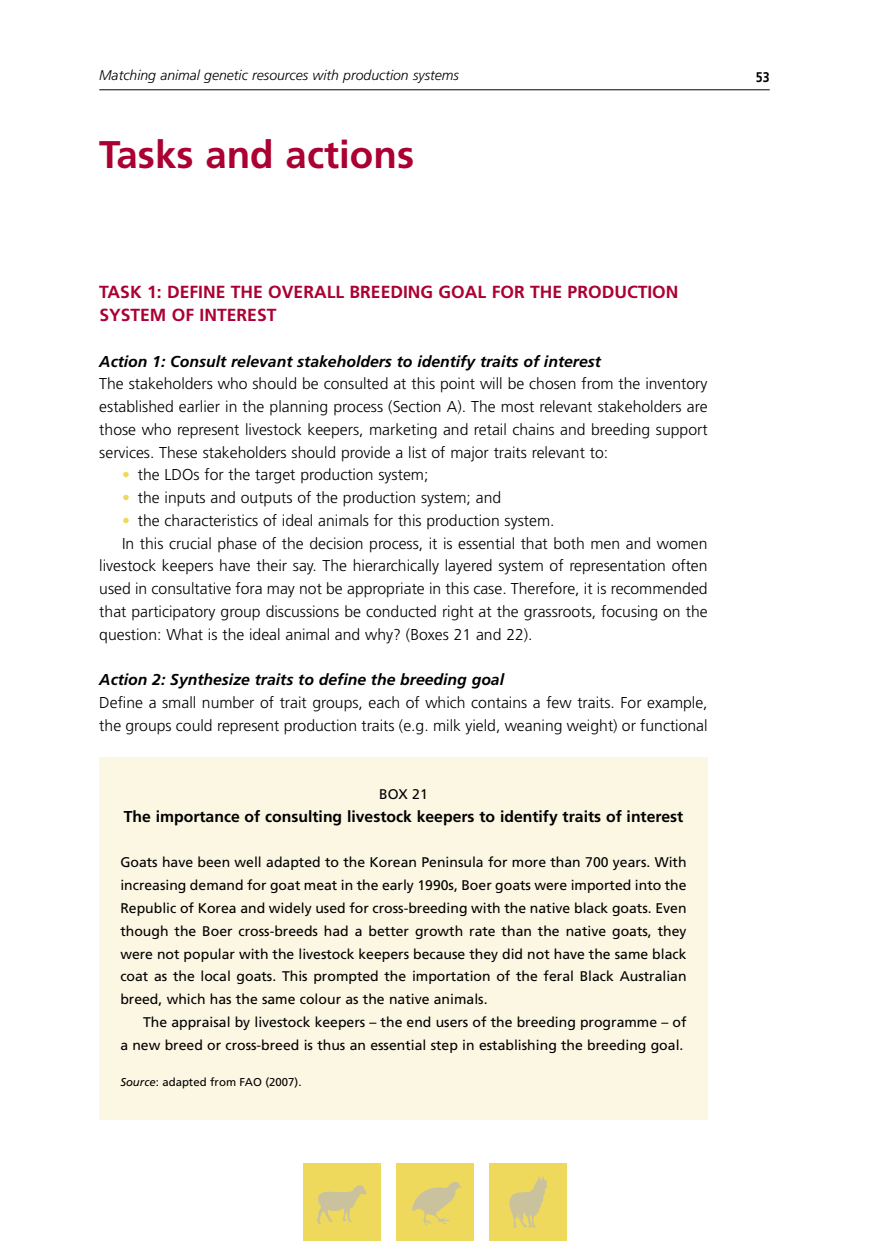
<style>
.page{position:relative;width:874px;height:1241px;background:#fff}
.page>*{position:absolute;margin:0;border:0;box-sizing:border-box;transform-origin:0 0}
.t1{font:700 38.5px "Frutiger LT Std";color:#ab0132}
.t2{font:700 17.5px/22.8px "Frutiger LT Std";color:#ab0132}
.t3{font:300 15.75px/22.8px "Frutiger LT Std";color:#000;text-align:justify}
.t4{font:italic 700 15.75px "Frutiger LT Std";color:#000}
.t5{font:700 15.75px "Frutiger LT Std";color:#000}
.t6{font:14px/22.8px "Frutiger LT Std";color:#000;text-align:justify}
.t7{font:italic 300 14px "Frutiger LT Std";color:#000}
.t8{font:700 14px "Frutiger LT Std";color:#000;scale:.88 1}
.t9{font:11.38px "Frutiger LT Std";color:#000}
.s1{font-weight:700;color:#efd95c}
.s2{font-style:italic}
</style>
<div class="page">
<hr style="left:99px;top:89px;width:670px;height:1px;background:#000">
<div style="left:303px;top:1162px;width:77px;height:78px;background:#efd95c"></div>
<div style="left:396px;top:1162px;width:77px;height:78px;background:#efd95c"></div>
<div style="left:489px;top:1162px;width:78px;height:78px;background:#efd95c"></div>
<svg style="left:509px;top:1176px;width:38px;height:51px"></svg>
<svg style="left:317px;top:1185px;width:50px;height:38px"></svg>
<svg style="left:411px;top:1182px;width:50px;height:43px"></svg>
<div style="left:99px;top:757px;width:608px;height:362px;background:#fcf7e3"></div>
<p class="t7" style="left:99px;top:67px;width:361px">Matching animal genetic resources with production systems</p>
<p class="t8" style="left:755px;top:69px;width:17px">53</p>
<h1 class="t1" style="left:99px;top:132px;width:316px">Tasks and actions</h1>
<p class="t2" style="left:99px;top:281px;width:566px">TASK 1: DEFINE TH E OVERALL BREEDING GOAL FOR TH E PRODUCTION<br>SYSTEM OF INTEREST</p>
<p class="t4" style="left:99px;top:352px;width:503px">Action 1: Consult relevant stakeholders to identify traits of interest</p>
<p class="t3" style="left:99px;top:373px;width:609px">The stakeholders who should be consulted at this point will be chosen from the inventory established earlier in the planning process (Section A). The most relevant stakeholders are those who represent livestock keepers, marketing and retail chains and breeding support services. These stakeholders should provide a list of major traits relevant to:</p>
<p class="t3" style="left:122px;top:464px;width:308px"><span class="s1">•</span> the LDOs for the target production system;</p>
<p class="t3" style="left:122px;top:486px;width:380px"><span class="s1">•</span> the inputs and outputs of the production system; and</p>
<p class="t3" style="left:122px;top:509px;width:433px"><span class="s1">•</span> the characteristics of ideal animals for this production system.</p>
<p class="t3" style="left:122px;top:532px;width:586px">In this crucial phase of the decision process, it is essential that both men and women</p>
<p class="t3" style="left:99px;top:555px;width:609px">livestock keepers have their say. The hierarchically layered system of representation often</p>
<p class="t3" style="left:99px;top:577px;width:609px">used in consultative fora may not be appropriate in this case. Therefore, it is recommended</p>
<p class="t3" style="left:99px;top:600px;width:609px">that participatory group discussions be conducted right at the grassroots, focusing on the</p>
<p class="t3" style="left:99px;top:623px;width:434px">question: What is the ideal animal and why? (Boxes 21 and 22).</p>
<p class="t4" style="left:99px;top:670px;width:406px">Action 2: Synthesize traits to define the breeding goal</p>
<p class="t3" style="left:99px;top:691px;width:609px">Define a small number of trait groups, each of which contains a few traits. For example, the groups could represent production traits (e.g. milk yield, weaning weight) or functional</p>
<p class="t6" style="left:379px;top:782px;width:50px">Box 21</p>
<p class="t5" style="left:124px;top:807px;width:560px">The importance of consulting livestock keepers to identify traits of interest</p>
<p class="t6" style="left:120px;top:851px;width:567px">Goats have been well adapted to the Korean Peninsula for more than 700 years. With increasing demand for goat meat in the early 1990s, Boer goats were imported into the Republic of Korea and widely used for cross-breeding with the native black goats. Even though the Boer cross-breeds had a better growth rate than the native goats, they were not popular with the livestock keepers because they did not have the same black coat as the local goats. This prompted the importation of the feral Black Australian breed, which has the same colour as the native animals.</p>
<p class="t6" style="left:120px;top:1010px;width:567px;text-align:right">The appraisal by livestock keepers – the end users of the breeding programme – of<br>a new breed or cross-breed is thus an essential step in establishing the breeding goal.</p>
<p class="t9" style="left:120px;top:1075px;width:182px"><span class="s2">Source</span>: adapted from FAO (2007).</p>
</div>
